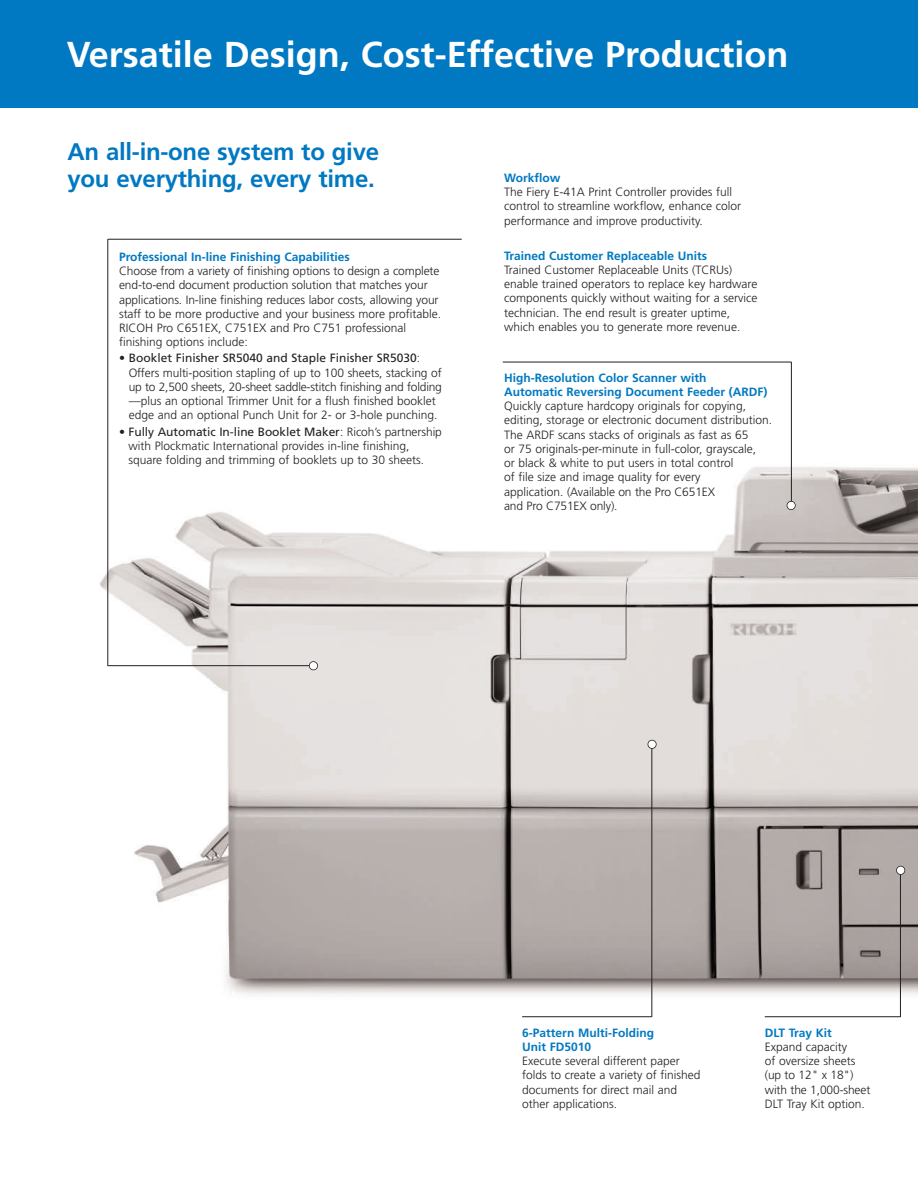
<style>
.page{position:relative;width:918px;height:1188px;background:#fff}
.page>*{position:absolute;margin:0;border:0;box-sizing:border-box;transform-origin:0 0}
.t1{font:700 36px "Frutiger";color:#fff}
.t2{font:700 24px/27.8px "Frutiger";letter-spacing:-.01em;color:#0079c2}
.t3{font:300 12px/14.2px "Frutiger";color:#231f20}
.t4{font:700 12px/14.2px "Frutiger";color:#0079c2}
.s1{font-weight:400}
</style>
<div class="page">
<img style="left:99px;top:238px;width:819px;height:780px">
<div style="left:0;top:0;width:918px;height:108px;background:#0079c2"></div>
<hr style="left:503px;top:362px;width:289px;height:1px;background:#231f20">
<hr style="left:791px;top:362px;width:1px;height:143px;background:#231f20">
<div style="left:787px;top:501px;width:8px;height:9px;background:#fff;border-radius:50%"></div>
<div style="left:787px;top:501px;width:9px;height:9px;border:2px solid #231f20;border-radius:50%"></div>
<hr style="left:108px;top:239px;width:354px;height:1px;background:#231f20">
<hr style="left:108px;top:239px;width:1px;height:427px;background:#231f20">
<hr style="left:108px;top:665px;width:203px;height:1px;background:#231f20">
<div style="left:309px;top:662px;width:9px;height:8px;background:#fff;border-radius:50%"></div>
<div style="left:309px;top:661px;width:9px;height:9px;border:2px solid #231f20;border-radius:50%"></div>
<hr style="left:522px;top:1016px;width:130px;height:1px;background:#231f20">
<hr style="left:652px;top:744px;width:1px;height:273px;background:#231f20">
<div style="left:648px;top:740px;width:8px;height:8px;background:#fff;border-radius:50%"></div>
<div style="left:648px;top:740px;width:9px;height:9px;border:2px solid #231f20;border-radius:50%"></div>
<hr style="left:765px;top:1016px;width:135px;height:1px;background:#231f20">
<hr style="left:900px;top:869px;width:1px;height:148px;background:#231f20">
<div style="left:897px;top:866px;width:8px;height:8px;background:#fff;border-radius:50%"></div>
<div style="left:896px;top:866px;width:9px;height:9px;border:2px solid #231f20;border-radius:50%"></div>
<h1 class="t1" style="left:67px;top:40px;width:723px">Versatile Design, Cost-Effective Production</h1>
<h2 class="t2" style="left:68px;top:139px;width:313px">An all-in-one system to give you everything, every time.</h2>
<p class="t4" style="left:119px;top:251px;width:232px">Professional In-line Finishing Capabilities</p>
<p class="t3" style="left:119px;top:265px;width:324px">Choose from a variety of finishing options to design a complete end-to-end document production solution that matches your applications. In-line finishing reduces labor costs, allowing your staff to be more productive and your business more profitable.<br>RICOH Pro C651EX, C751EX and Pro C751 professional finishing options include:</p>
<p class="t3" style="left:129px;top:352px;width:315px;text-indent:-10px"><span class="s1">• Booklet Finisher SR5040 and Staple Finisher SR5030</span>:<br>Offers multi-position stapling of up to 100 sheets, stacking of up to 2,500 sheets, 20-sheet saddle-stitch finishing and folding —plus an optional Trimmer Unit for a flush finished booklet edge and an optional Punch Unit for 2- or 3-hole punching.</p>
<p class="t3" style="left:128px;top:425px;width:315px;text-indent:-9px">• <span class="s1">Fully Automatic In-line Booklet Maker</span>: Ricoh’s partnership with Plockmatic International provides in-line finishing, square folding and trimming of booklets up to 30 sheets.</p>
<p class="t4" style="left:504px;top:172px;width:58px">Workflow</p>
<p class="t3" style="left:504px;top:186px;width:239px">The Fiery E-41A Print Controller provides full control to streamline workflow, enhance color performance and improve productivity.</p>
<p class="t4" style="left:504px;top:249px;width:205px">Trained Customer Replaceable Units</p>
<p class="t3" style="left:504px;top:263px;width:255px">Trained Customer Replaceable Units (TCRUs) enable trained operators to replace key hardware components quickly without waiting for a service technician. The end result is greater uptime, which enables you to generate more revenue.</p>
<p class="t4" style="left:504px;top:371px;width:265px">High-Resolution Color Scanner with<br>Automatic Reversing Document Feeder (ARDF)</p>
<p class="t3" style="left:504px;top:400px;width:270px">Quickly capture hardcopy originals for copying, editing, storage or electronic document distribution.<br>The ARDF scans stacks of originals as fast as 65<br>or 75 originals-per-minute in full-color, grayscale,<br>or black &amp; white to put users in total control<br>of file size and image quality for every<br>application. (Available on the Pro C651EX<br>and Pro C751EX only).</p>
<p class="t4" style="left:522px;top:1026px;width:133px">6-Pattern Multi-Folding<br>Unit FD5010</p>
<p class="t3" style="left:522px;top:1055px;width:180px">Execute several different paper folds to create a variety of finished documents for direct mail and other applications.</p>
<p class="t4" style="left:765px;top:1026px;width:69px">DLT Tray Kit</p>
<p class="t3" style="left:765px;top:1040px;width:107px">Expand capacity<br>of oversize sheets (up to 12" x 18") with the 1,000-sheet<br>DLT Tray Kit option.</p>
</div>
